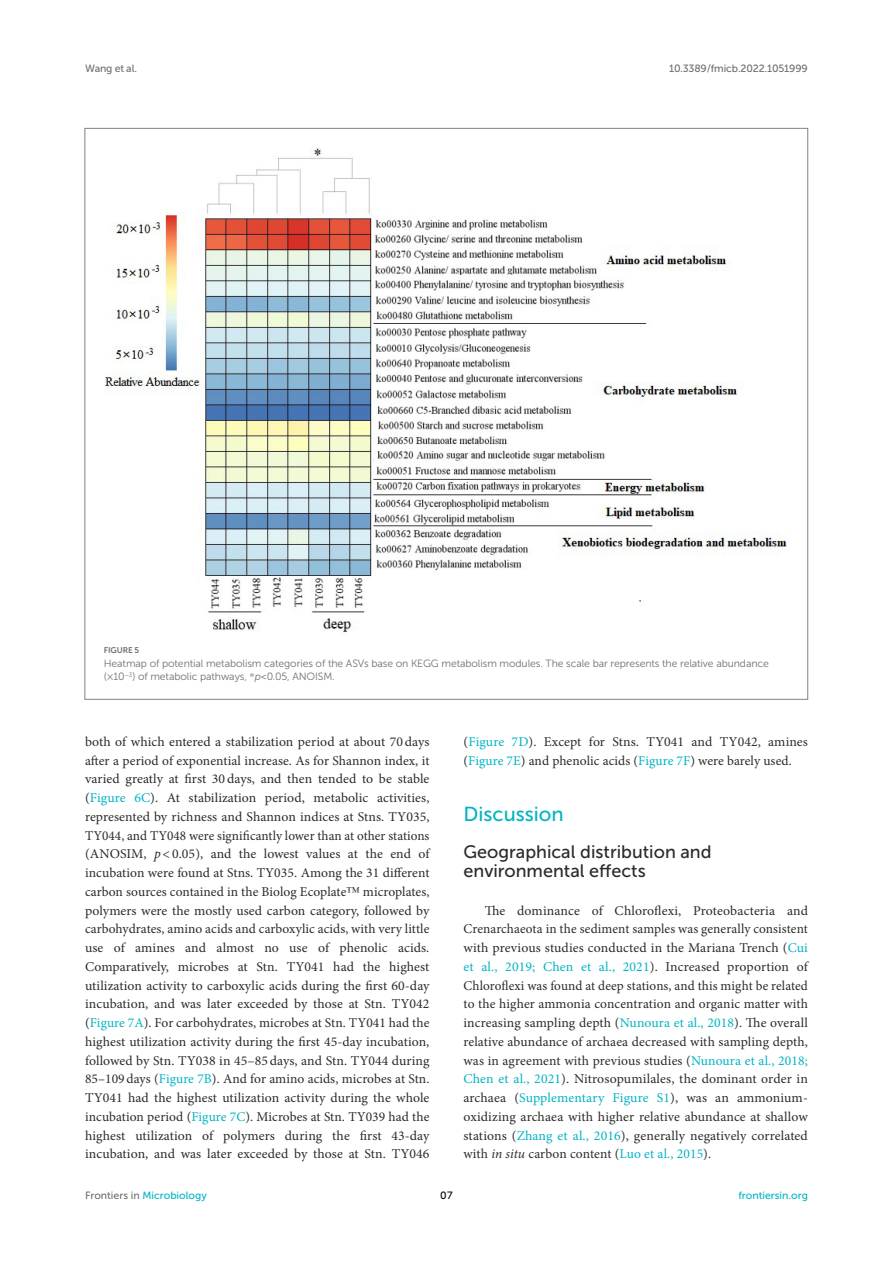
<style>
.page{position:relative;width:893px;height:1263px;background:#fff}
.page>*{position:absolute;margin:0;border:0;box-sizing:border-box;transform-origin:0 0}
.HEAD_1{font:20.25px "Museo Sans 500";color:#00b4c4}
.HEAD_2_after_HEAD_1{font:18px/18.8px "Museo Sans 500";color:#2b2b2a}
.TEXT_FLUSH{font:13.5px/18.8px "Minion Pro";letter-spacing:.005em;color:#2b2b2a;text-align:justify}
.FIG_LEG{font:10.5px/13.5px "Museo Sans 300";letter-spacing:-.01em;color:#706f70}
.t1{font:10.5px "Museo Sans 500";color:#00b4c4}
.t2{font:10.5px "Museo Sans 500";letter-spacing:-.015em;color:#706f70}
.t3{font:10.5px "Museo Sans 500";color:#000}
.FIG_HD{font:8.25px "Museo Sans 700";letter-spacing:-.01em;color:#706f70}
.s1{font-family:"STIX General"}
.s2{font-style:italic}
.s3{color:#00b4c4}
.s4{font-family:"STIX"}
.s5{color:#706f70}
</style>
<div class="page">
<img style="left:104px;top:147px;width:683px;height:485px">
<p class="t2" style="left:85px;top:63px;width:53px">Wang et al.</p>
<p class="t2" style="left:669px;top:63px;width:140px">10.3389/fmicb.2022.1051999</p>
<p class="FIG_HD" style="left:104px;top:646px;width:37px">FIGURE 5</p>
<p class="FIG_LEG" style="left:104px;top:657px;width:667px">Heatmap of potential metabolism categories of the ASVs base on KEGG metabolism modules. The scale bar represents the relative abundance (×10<sup>−</sup><sup>3</sup>) of metabolic pathways, <span class="s1">*</span><span class="s2">p</span> &lt; 0.05, ANOISM.</p>
<p class="TEXT_FLUSH" style="left:85px;top:732px;width:346px">both of which entered a stabilization period at about 70 days after a period of exponential increase. As for Shannon index, it varied greatly at first 30 days, and then tended to be stable (<span class="s3">Figure 6C</span>). At stabilization period, metabolic activities, represented by richness and Shannon indices at Stns. TY035, TY044, and TY048 were significantly lower than at other stations (ANOSIM, <span class="s2">p</span>&lt;0.05), and the lowest values at the end of incubation were found at Stns. TY035. Among the 31 different carbon sources contained in the Biolog Ecoplate<span class="s4">™</span> microplates, polymers were the mostly used carbon category, followed by carbohydrates, amino acids and carboxylic acids, with very little use of amines and almost no use of phenolic acids.<br>Comparatively, microbes at Stn. TY041 had the highest utilization activity to carboxylic acids during the first 60-day incubation, and was later exceeded by those at Stn. TY042 (<span class="s3">Figure 7A</span>). For carbohydrates, microbes at Stn. TY041 had the highest utilization activity during the first 45-day incubation, followed by Stn. TY038 in 45–85 days, and Stn. TY044 during 85–109 days (<span class="s3">Figure 7B</span>). And for amino acids, microbes at Stn.<br>TY041 had the highest utilization activity during the whole incubation period (<span class="s3">Figure 7C</span>). Microbes at Stn. TY039 had the highest utilization of polymers during the first 43-day incubation, and was later exceeded by those at Stn. TY046</p>
<p class="TEXT_FLUSH" style="left:463px;top:732px;width:346px">(<span class="s3">Figure 7D</span>). Except for Stns. TY041 and TY042, amines (<span class="s3">Figure 7E</span>) and phenolic acids (<span class="s3">Figure 7F</span>) were barely used.</p>
<p class="HEAD_1" style="left:463px;top:803px;width:102px">Discussion</p>
<p class="HEAD_2_after_HEAD_1" style="left:463px;top:843px;width:250px">Geographical distribution and environmental effects</p>
<p class="TEXT_FLUSH" style="left:463px;top:901px;width:346px;text-indent:21px">The dominance of Chloroflexi, Proteobacteria and Crenarchaeota in the sediment samples was generally consistent with previous studies conducted in the Mariana Trench (<span class="s3">Cui et al., 2019; Chen et al., 2021</span>). Increased proportion of Chloroflexi was found at deep stations, and this might be related to the higher ammonia concentration and organic matter with increasing sampling depth (<span class="s3">Nunoura et al., 2018</span>). The overall relative abundance of archaea decreased with sampling depth, was in agreement with previous studies (<span class="s3">Nunoura et al., 2018; Chen et al., 2021</span>). Nitrosopumilales, the dominant order in archaea (<span class="s3">Supplementary Figure S1</span>), was an ammonium&shy;oxidizing archaea with higher relative abundance at shallow stations (<span class="s3">Zhang et al., 2016</span>), generally negatively correlated with <span class="s2">in situ</span> carbon content (<span class="s3">Luo et al., 2015</span>).</p>
<p class="t1" style="left:85px;top:1190px;width:123px"><span class="s5">Frontiers in</span> Microbiology</p>
<p class="t3" style="left:440px;top:1190px;width:14px">07</p>
<p class="t1" style="left:738px;top:1190px;width:71px">frontiersin.org</p>
</div>
